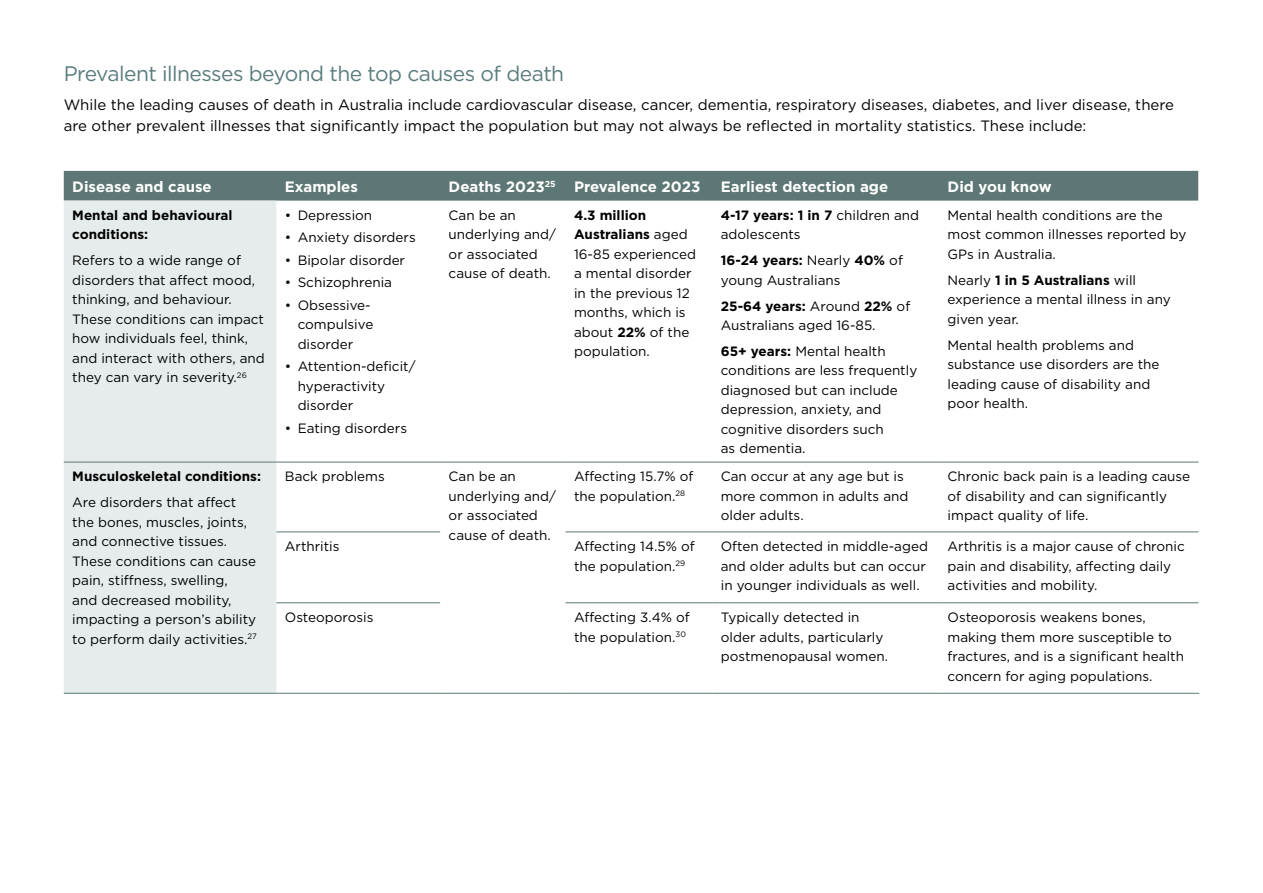
<style>
.page{position:relative;width:1263px;height:893px;background:#fff}
.page>*{position:absolute;margin:0;border:0;box-sizing:border-box;transform-origin:0 0}
.t1{font:21px "Gotham";letter-spacing:-.025em;color:#5a7c7d}
.t2{font:15px/21px "Gotham";color:#000}
.t3{font:700 15px "Gotham";color:#fff}
.t4{font:13.5px/19.5px "Gotham";color:#000}
.t5{font:700 13.5px/19.5px "Gotham";color:#000}
.s1{font-weight:700}
</style>
<div class="page">
<div style="left:64px;top:171px;width:1134px;height:30px;background:#5c7775"></div>
<div style="left:64px;top:201px;width:212px;height:492px;background:#e6ecec"></div>
<hr style="left:64px;top:462px;width:212px;height:1px;background:#5c7775">
<hr style="left:276px;top:462px;width:164px;height:1px;background:#5c7775">
<hr style="left:440px;top:462px;width:126px;height:1px;background:#5c7775">
<hr style="left:566px;top:462px;width:146px;height:1px;background:#5c7775">
<hr style="left:712px;top:462px;width:227px;height:1px;background:#5c7775">
<hr style="left:939px;top:462px;width:259px;height:1px;background:#5c7775">
<hr style="left:276px;top:531px;width:164px;height:1px;background:#5c7775">
<hr style="left:566px;top:531px;width:146px;height:1px;background:#5c7775">
<hr style="left:712px;top:531px;width:227px;height:1px;background:#5c7775">
<hr style="left:939px;top:531px;width:259px;height:1px;background:#5c7775">
<hr style="left:276px;top:602px;width:164px;height:1px;background:#5c7775">
<hr style="left:566px;top:602px;width:146px;height:1px;background:#5c7775">
<hr style="left:712px;top:602px;width:227px;height:1px;background:#5c7775">
<hr style="left:939px;top:602px;width:259px;height:1px;background:#5c7775">
<hr style="left:64px;top:693px;width:212px;height:1px;background:#5c7775">
<hr style="left:276px;top:693px;width:164px;height:1px;background:#5c7775">
<hr style="left:440px;top:693px;width:126px;height:1px;background:#5c7775">
<hr style="left:566px;top:693px;width:146px;height:1px;background:#5c7775">
<hr style="left:712px;top:693px;width:227px;height:1px;background:#5c7775">
<hr style="left:939px;top:693px;width:260px;height:1px;background:#5c7775">
<h1 class="t1" style="left:64px;top:60px;width:502px">Prevalent illnesses beyond the top causes of death</h1>
<p class="t2" style="left:64px;top:94px;width:1112px">While the leading causes of death in Australia include cardiovascular disease, cancer, dementia, respiratory diseases, diabetes, and liver disease, there are other prevalent illnesses that significantly impact the population but may not always be reflected in mortality statistics. These include:</p>
<p class="t3" style="left:72px;top:177px;width:141px">Disease and cause</p>
<p class="t3" style="left:285px;top:177px;width:75px">Examples</p>
<p class="t3" style="left:449px;top:177px;width:253px">Deaths 2023<sup>25</sup> Prevalence 2023</p>
<p class="t3" style="left:721px;top:177px;width:169px">Earliest detection age</p>
<p class="t3" style="left:947px;top:177px;width:105px">Did you know</p>
<p class="t5" style="left:72px;top:205px;width:162px">Mental and behavioural conditions:</p>
<p class="t4" style="left:72px;top:250px;width:194px">Refers to a wide range of disorders that affect mood, thinking, and behaviour.<br>These conditions can impact how individuals feel, think, and interact with others, and they can vary in severity.<sup>26</sup></p>
<p class="t4" style="left:947px;top:205px;width:240px">Mental health conditions are the most common illnesses reported by<br>GPs in Australia.</p>
<p class="t4" style="left:947px;top:270px;width:225px">Nearly <span class="s1">1 in 5 Australians</span> will experience a mental illness in any given year.</p>
<p class="t4" style="left:947px;top:335px;width:213px">Mental health problems and substance use disorders are the leading cause of disability and poor health.</p>
<p class="t4" style="left:449px;top:205px;width:109px">Can be an underlying and/ or associated cause of death.</p>
<p class="t4" style="left:574px;top:205px;width:123px"><span class="s1">4.3 million<br>Australians</span> aged<br>16-85 experienced a mental disorder in the previous 12 months, which is about <span class="s1">22%</span> of the population.</p>
<p class="t4" style="left:721px;top:205px;width:200px"><span class="s1">4-17 years: 1 in 7</span> children and adolescents</p>
<p class="t4" style="left:285px;top:205px;width:89px">• Depression</p>
<p class="t4" style="left:285px;top:228px;width:132px">• Anxiety disorders</p>
<p class="t4" style="left:285px;top:250px;width:122px">• Bipolar disorder</p>
<p class="t4" style="left:285px;top:273px;width:109px">• Schizophrenia</p>
<p class="t4" style="left:298px;top:295px;width:77px;text-indent:-13px">• Obsessive&shy;compulsive disorder</p>
<p class="t4" style="left:298px;top:356px;width:119px;text-indent:-13px">• Attention-deficit/ hyperactivity disorder</p>
<p class="t4" style="left:285px;top:418px;width:124px">• Eating disorders</p>
<p class="t4" style="left:721px;top:250px;width:184px"><span class="s1">16-24 years:</span> Nearly <span class="s1">40%</span> of young Australians</p>
<p class="t4" style="left:721px;top:296px;width:191px"><span class="s1">25-64 years:</span> Around <span class="s1">22%</span> of<br>Australians aged 16-85.</p>
<p class="t4" style="left:721px;top:341px;width:198px"><span class="s1">65+ years:</span> Mental health conditions are less frequently diagnosed but can include depression, anxiety, and cognitive disorders such<br>as dementia.</p>
<p class="t5" style="left:72px;top:467px;width:190px">Musculoskeletal conditions:</p>
<p class="t4" style="left:72px;top:492px;width:186px">Are disorders that affect the bones, muscles, joints, and connective tissues.<br>These conditions can cause pain, stiffness, swelling,<br>and decreased mobility, impacting a person’s ability to perform daily activities.<sup>27</sup></p>
<p class="t4" style="left:285px;top:467px;width:101px">Back problems</p>
<p class="t4" style="left:449px;top:467px;width:109px">Can be an underlying and/ or associated cause of death.</p>
<p class="t4" style="left:574px;top:467px;width:121px">Affecting 15.7% of the population.<sup>28</sup></p>
<p class="t4" style="left:721px;top:467px;width:189px">Can occur at any age but is more common in adults and older adults.</p>
<p class="t4" style="left:947px;top:467px;width:244px">Chronic back pain is a leading cause of disability and can significantly impact quality of life.</p>
<p class="t4" style="left:285px;top:536px;width:56px">Arthritis</p>
<p class="t4" style="left:574px;top:536px;width:122px">Affecting 14.5% of the population.<sup>29</sup></p>
<p class="t4" style="left:721px;top:536px;width:209px">Often detected in middle-aged and older adults but can occur in younger individuals as well.</p>
<p class="t4" style="left:947px;top:536px;width:239px">Arthritis is a major cause of chronic pain and disability, affecting daily activities and mobility.</p>
<p class="t4" style="left:285px;top:607px;width:90px">Osteoporosis</p>
<p class="t4" style="left:574px;top:607px;width:117px">Affecting 3.4% of the population.<sup>30</sup></p>
<p class="t4" style="left:721px;top:607px;width:169px">Typically detected in older adults, particularly postmenopausal women.</p>
<p class="t4" style="left:947px;top:607px;width:238px">Osteoporosis weakens bones, making them more susceptible to fractures, and is a significant health concern for aging populations.</p>
</div>
